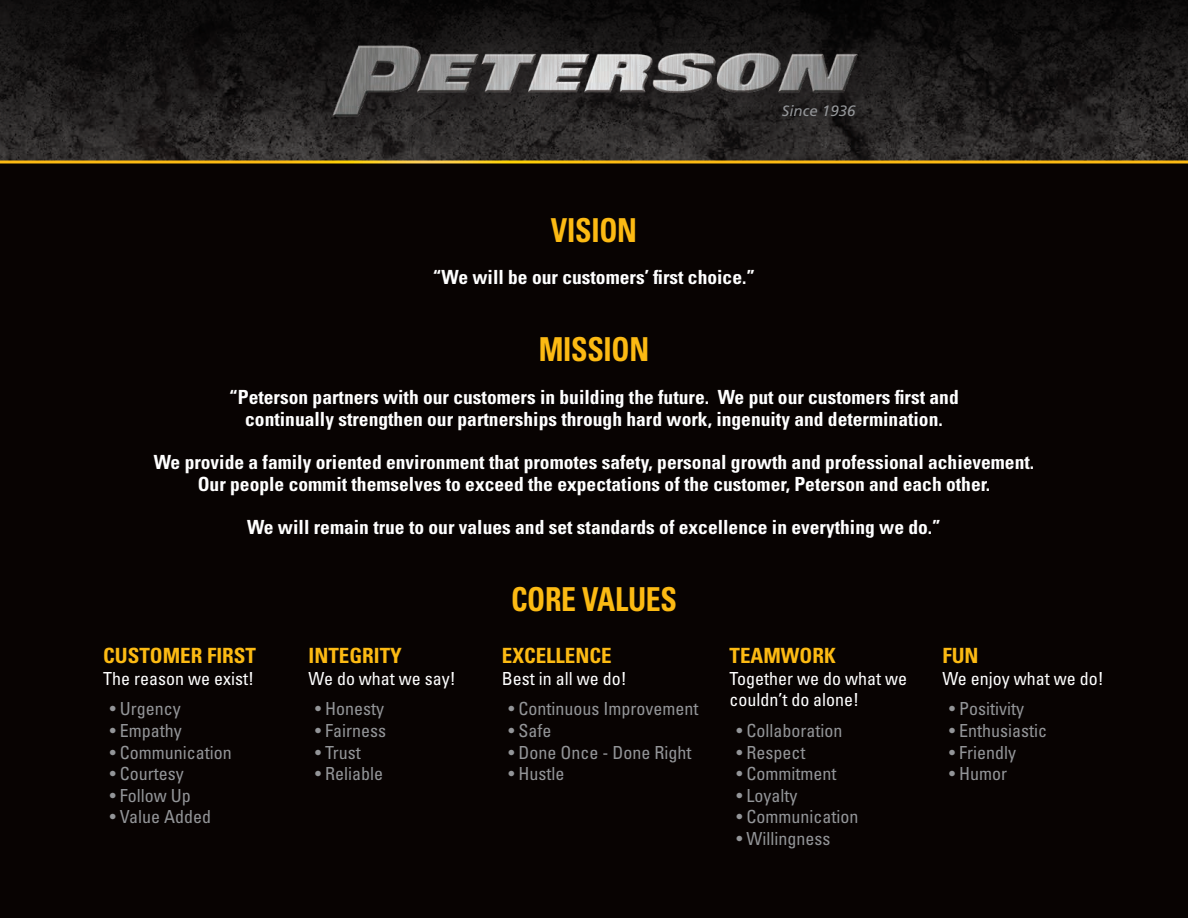
<style>
.page{position:relative;width:1188px;height:918px;background:#fff}
.page>*{position:absolute;margin:0;border:0;box-sizing:border-box;transform-origin:0 0}
.t1{font:700 condensed 33px "Univers";letter-spacing:-.01em;color:#fcba13;scale:.9 1}
.t2{font:700 condensed 21px "Univers";color:#fcba13}
.t3{font:700 condensed 19.5px/22.5px "Univers";color:#fff;text-align:center}
.t4{font:condensed 18px "Univers";color:#939598}
.t5{font:condensed 18px/21.6px "Univers";color:#fff}
.t6{font:italic 15px "Frutiger";color:#939598}
</style>
<div class="page">
<div style="left:0;top:162px;width:1188px;height:756px;background:#080302"></div>
<svg style="left:0;top:0;width:1188px;height:160px;background:#1a1818"></svg>
<div style="left:329px;top:40px;width:551px;height:100px;background:#231f20;opacity:.5"></div>
<img style="left:324px;top:37px;width:540px;height:90px">
<svg style="left:0;top:160px;width:1188px;height:4px;background:#c39416"></svg>
<p class="t6" style="left:782px;top:102px;width:75px">Since 1936</p>
<h1 class="t1" style="left:551px;top:210px;width:97px">VISION</h1>
<p class="t3" style="left:433px;top:266px;width:324px">“We will be our customers’ first choice.”</p>
<h1 class="t1" style="left:539px;top:329px;width:124px">MISSION</h1>
<p class="t3" style="left:229px;top:385px;width:731px">“Peterson partners with our customers in building the future. We put our customers first and continually strengthen our partnerships through hard work, ingenuity and determination.</p>
<p class="t3" style="left:154px;top:450px;width:882px">We provide a family oriented environment that promotes safety, personal growth and professional achievement.<br>Our people commit themselves to exceed the expectations of the customer, Peterson and each other.</p>
<p class="t3" style="left:247px;top:516px;width:695px">We will remain true to our values and set standards of excellence in everything we do.”</p>
<p class="t2" style="left:103px;top:643px;width:154px">CUSTOMER FIRST</p>
<p class="t5" style="left:103px;top:667px;width:152px">The reason we exist!</p>
<p class="t4" style="left:110px;top:698px;width:72px">• Urgency</p>
<p class="t4" style="left:110px;top:719px;width:73px">• Empathy</p>
<p class="t4" style="left:110px;top:741px;width:123px">• Communication</p>
<p class="t4" style="left:110px;top:762px;width:75px">• Courtesy</p>
<p class="t4" style="left:110px;top:784px;width:82px">• Follow Up</p>
<p class="t4" style="left:110px;top:806px;width:103px">• Value Added</p>
<p class="t2" style="left:309px;top:643px;width:95px">INTEGRITY</p>
<p class="t5" style="left:309px;top:667px;width:149px">We do what we say!</p>
<p class="t4" style="left:315px;top:698px;width:70px">• Honesty</p>
<p class="t4" style="left:315px;top:719px;width:72px">• Fairness</p>
<p class="t4" style="left:315px;top:741px;width:47px">• Trust</p>
<p class="t4" style="left:315px;top:762px;width:69px">• Reliable</p>
<h1 class="t1" style="left:511px;top:579px;width:186px">CORE VALUES</h1>
<p class="t2" style="left:502px;top:643px;width:111px">EXCELLENCE</p>
<p class="t5" style="left:502px;top:667px;width:126px">Best in all we do!</p>
<p class="t4" style="left:509px;top:698px;width:191px">• Continuous Improvement</p>
<p class="t4" style="left:509px;top:719px;width:45px">• Safe</p>
<p class="t4" style="left:509px;top:741px;width:184px">• Done Once - Done Right</p>
<p class="t4" style="left:509px;top:762px;width:57px">• Hustle</p>
<p class="t2" style="left:730px;top:643px;width:108px">TEAMWORK</p>
<p class="t5" style="left:730px;top:667px;width:179px">Together we do what we couldn’t do alone!</p>
<p class="t4" style="left:736px;top:719px;width:107px">• Collaboration</p>
<p class="t4" style="left:736px;top:741px;width:70px">• Respect</p>
<p class="t4" style="left:736px;top:762px;width:101px">• Commitment</p>
<p class="t4" style="left:736px;top:784px;width:62px">• Loyalty</p>
<p class="t4" style="left:736px;top:806px;width:123px">• Communication</p>
<p class="t4" style="left:736px;top:827px;width:95px">• Willingness</p>
<p class="t2" style="left:942px;top:643px;width:38px">FUN</p>
<p class="t5" style="left:942px;top:667px;width:163px">We enjoy what we do!</p>
<p class="t4" style="left:949px;top:698px;width:76px">• Positivity</p>
<p class="t4" style="left:949px;top:719px;width:99px">• Enthusiastic</p>
<p class="t4" style="left:949px;top:741px;width:68px">• Friendly</p>
<p class="t4" style="left:949px;top:762px;width:59px">• Humor</p>
</div>
